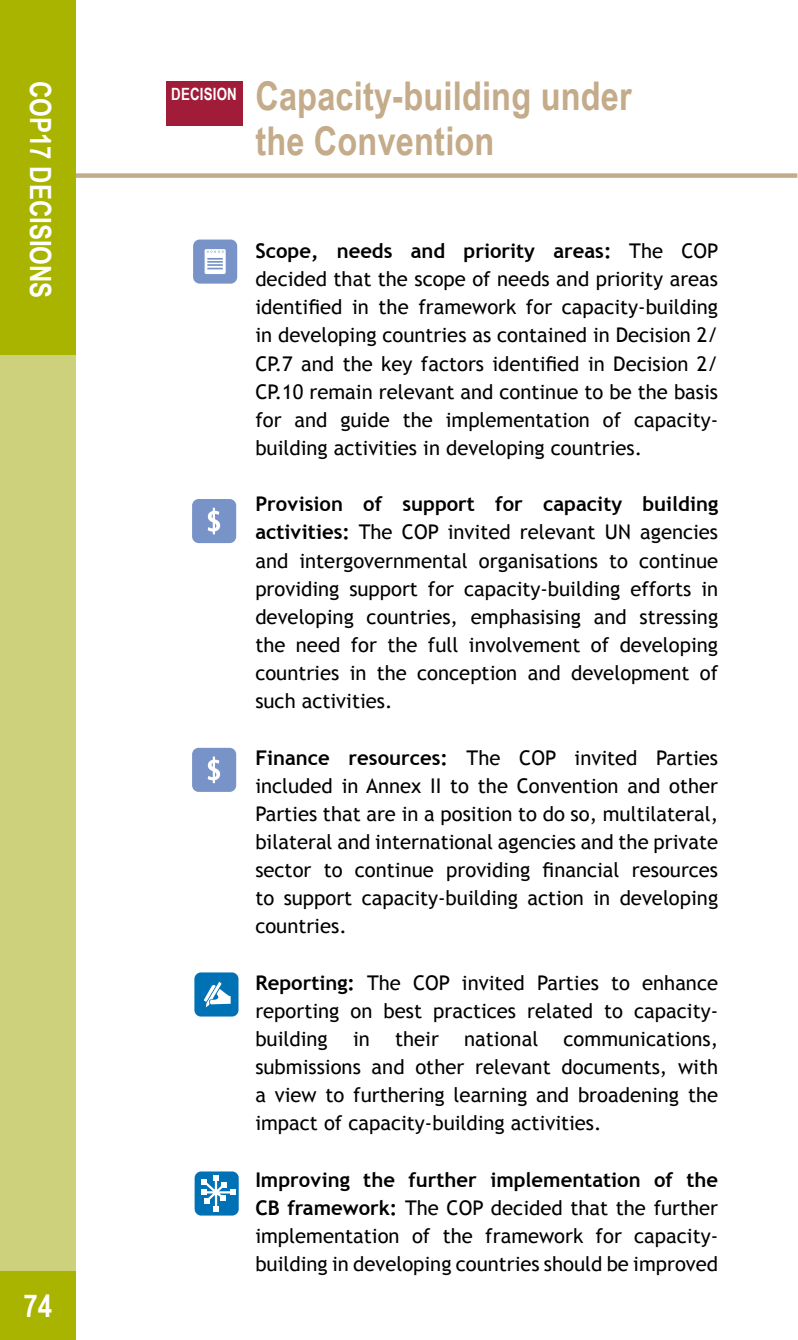
<style>
.page{position:relative;width:798px;height:1340px;background:#fff}
.page>*{position:absolute;margin:0;border:0;box-sizing:border-box;transform-origin:0 0}
.t1{font:700 39.6px/45px "Arial Narrow";letter-spacing:.005em;color:#c4ab8a}
.t2{font:700 31.5px "Arial Narrow";color:#fff}
.t3{font:700 29.25px "Arial Narrow";color:#fff}
.t4{font:20.25px/28.1px "Trebuchet MS";color:#000;text-align:justify}
.t5{font:700 16.88px "Arial Narrow";letter-spacing:.01em;color:#fff;scale:.96 1}
.s1{font-weight:700}
</style>
<div class="page">
<div style="left:0;top:173px;width:797px;height:5px;background:#c4ab8a"></div>
<div style="left:0;top:324px;width:75px;height:947px;background:#ced17c"></div>
<div style="left:0;top:0;width:75px;height:354px;background:#a9b400"></div>
<div style="left:0;top:1271px;width:75px;height:68px;background:#a9b400"></div>
<div style="left:166px;top:81px;width:76px;height:45px;background:#a01c38"></div>
<div style="left:192px;top:499px;width:44px;height:44px;background:#7893c7;border-radius:7px"></div>
<svg style="left:207px;top:511px;width:13px;height:20px"></svg>
<hr style="left:213px;top:508px;width:2px;height:26px;background:#fff">
<div style="left:192px;top:747px;width:44px;height:45px;background:#7893c7;border-radius:7px"></div>
<svg style="left:207px;top:759px;width:13px;height:21px"></svg>
<hr style="left:213px;top:756px;width:2px;height:27px;background:#fff">
<div style="left:193px;top:239px;width:44px;height:45px;background:#7893c7;border-radius:7px"></div>
<svg style="left:204px;top:249px;width:21px;height:25px"></svg>
<svg style="left:207px;top:258px;width:16px;height:11px"></svg>
<div style="left:194px;top:972px;width:44px;height:44px;background:#0071b5;border-radius:7px"></div>
<svg style="left:204px;top:981px;width:26px;height:26px"></svg>
<div style="left:194px;top:1171px;width:44px;height:44px;background:#0071b5;border-radius:7px"></div>
<svg style="left:201px;top:1175px;width:34px;height:36px"></svg>
<h3 class="t3" style="left:62px;top:81px;width:216px;rotate:90deg">COP17 decisions</h3>
<h1 class="t1" style="left:255px;top:71px;width:378px">Capacity-building under the Convention</h1>
<p class="t5" style="left:171px;top:81px;width:70px">Decision</p>
<p class="t4" style="left:255px;top:237px;width:464px"><span class="s1">Scope, needs and priority areas:</span> The COP decided that the scope of needs and priority areas identified in the framework for capacity-building in developing countries as contained in Decision 2/ CP.7 and the key factors identified in Decision 2/ CP.10 remain relevant and continue to be the basis for and guide the implementation of capacity&shy;building activities in developing countries.</p>
<p class="t4" style="left:255px;top:490px;width:464px"><span class="s1">Provision of support for capacity building activities:</span> The COP invited relevant UN agencies and intergovernmental organisations to continue providing support for capacity-building efforts in developing countries, emphasising and stressing the need for the full involvement of developing countries in the conception and development of such activities.</p>
<p class="t4" style="left:255px;top:743px;width:464px"><span class="s1">Finance resources:</span> The COP invited Parties included in Annex II to the Convention and other Parties that are in a position to do so, multilateral, bilateral and international agencies and the private sector to continue providing financial resources to support capacity-building action in developing countries.</p>
<h2 class="t2" style="left:24px;top:1282px;width:30px">74</h2>
<p class="t4" style="left:255px;top:968px;width:464px"><span class="s1">Reporting:</span> The COP invited Parties to enhance reporting on best practices related to capacity&shy;building in their national communications, submissions and other relevant documents, with a view to furthering learning and broadening the impact of capacity-building activities.</p>
<p class="t4" style="left:255px;top:1165px;width:464px"><span class="s1">Improving the further implementation of the CB framework:</span> The COP decided that the further implementation of the framework for capacity&shy;building in developing countries should be improved</p>
</div>
